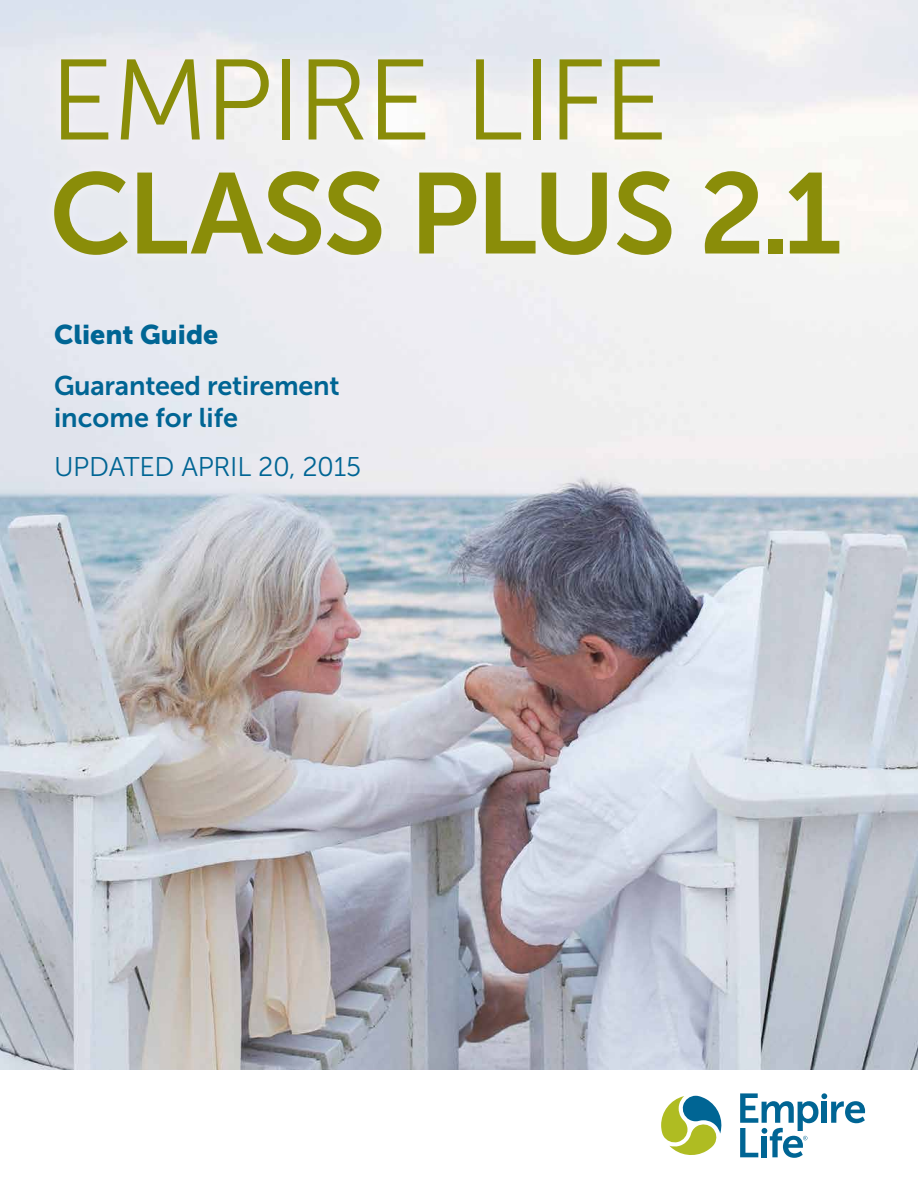
<style>
.page{position:relative;width:918px;height:1188px;background:#fff}
.page>*{position:absolute;margin:0;border:0;box-sizing:border-box;transform-origin:0 0}
.t1{font:114px/114px "Museo Sans 700";letter-spacing:-.03em;color:#8a8d09}
.t2{font:27px/32.4px "Museo Sans 700";letter-spacing:-.01em;color:#006594}
.t3{font:27px "Museo Sans 300";letter-spacing:-.01em;color:#006594}
.t4{font:27px "Museo Sans 900";color:#006594}
.s1{font-family:"Museo Sans 300"}
</style>
<div class="page">
<svg style="left:661px;top:1096px;width:61px;height:59px"></svg>
<svg style="left:740px;top:1093px;width:125px;height:65px"></svg>
<img style="left:0;top:0;width:918px;height:1069px">
<div style="left:42px;top:47px;width:810px;height:221px;background:#f1f1f3"></div>
<p class="t1" style="left:50px;top:43px;width:794px"><span class="s1">EMPIRE LIFE<br></span>CLASS PLUS 2.1</p>
<p class="t4" style="left:54px;top:319px;width:166px">Client Guide</p>
<p class="t2" style="left:54px;top:369px;width:287px">Guaranteed retirement income for life</p>
<p class="t3" style="left:54px;top:452px;width:309px">UPDATED APRIL 20, 2015</p>
</div>
